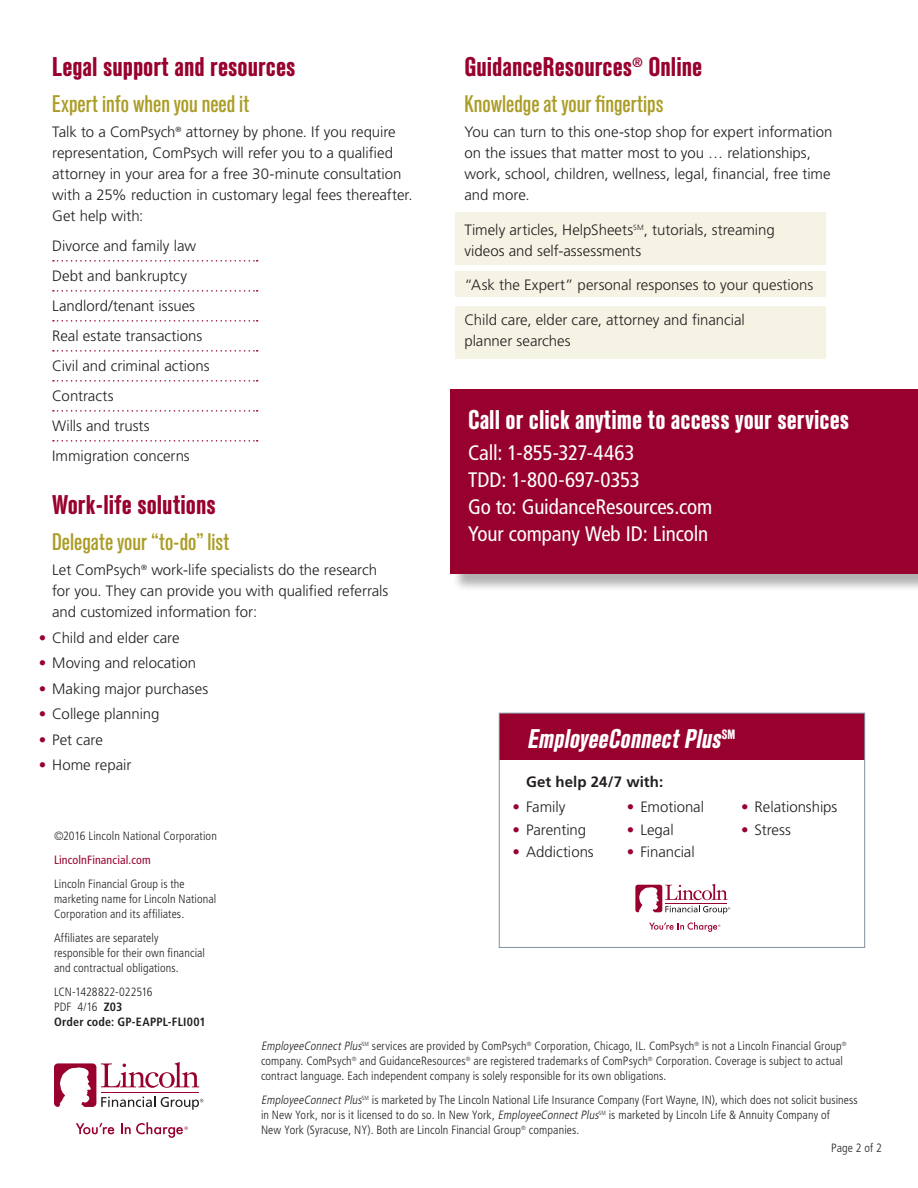
<style>
.page{position:relative;width:918px;height:1188px;background:#fff}
.page>*{position:absolute;margin:0;border:0;box-sizing:border-box;transform-origin:0 0}
.FLI_Subhead_1_Standa{font:700 condensed 27px "Standard CT";color:#98012d}
.CTA_head_Standard_Co{font:700 condensed 27px "Standard CT";color:#fff}
.t1{font:italic 700 condensed 27px "Standard CT";color:#fff}
.Subhead_2_Standard_M{font:500 condensed 24px "Standard CT";color:#aa9c25}
.CTA_body_Frutiger_Co{font:condensed 21px/27px "Frutiger LT Std";letter-spacing:-.005em;color:#fff}
.Body_Main{font:300 15px/21px "Frutiger LT Std";letter-spacing:-.005em;color:#231f20}
.BULLET_1{font:300 15px/21px "Frutiger LT Std";color:#231f20}
.Body_Main-2{font:700 15px "Frutiger LT Std";letter-spacing:.005em;color:#231f20}
._1__Disclosure__8_10{font:300 condensed 12px/15px "Frutiger LT Std";letter-spacing:.01em;color:#231f20}
.Codes_Frutiger_Lt_Co{font:300 condensed 12px/15px "Frutiger LT Std";letter-spacing:.01em;color:#231f20}
.Codes_Frutiger_Lt_Co-2{font:700 condensed 12px/15px "Frutiger LT Std";letter-spacing:.015em;color:#231f20}
.Codes_Frutiger_Lt_Co-3{font:condensed 12px "Frutiger LT Std";letter-spacing:.01em;color:#98012d}
.Page_Numbers_Frutige{font:300 condensed 12px "Frutiger LT Std";letter-spacing:.01em;color:#231f20}
.s1{color:#98012d}
.s2{font-weight:300}
.s3{font-style:italic}
</style>
<div class="page">
<svg style="left:76px;top:1123px;width:38px;height:11px"></svg>
<svg style="left:54px;top:1062px;width:149px;height:48px"></svg>
<svg style="left:121px;top:1122px;width:67px;height:16px"></svg>
<div style="left:452px;top:391px;width:466px;height:201px;background:#231f20;opacity:.35"></div>
<div style="left:450px;top:389px;width:468px;height:185px;background:#98012d"></div>
<div style="left:455px;top:212px;width:371px;height:53px;background:#f5f3e4"></div>
<div style="left:455px;top:272px;width:371px;height:25px;background:#f5f3e4"></div>
<div style="left:455px;top:306px;width:371px;height:52px;background:#f5f3e4"></div>
<svg style="left:53px;top:260px;width:205px;height:2px"></svg>
<svg style="left:53px;top:290px;width:205px;height:2px"></svg>
<svg style="left:53px;top:320px;width:205px;height:2px"></svg>
<svg style="left:53px;top:350px;width:205px;height:2px"></svg>
<svg style="left:53px;top:380px;width:205px;height:2px"></svg>
<svg style="left:53px;top:410px;width:205px;height:2px"></svg>
<svg style="left:53px;top:440px;width:205px;height:2px"></svg>
<div style="left:499px;top:713px;width:366px;height:47px;background:#98012d"></div>
<div style="left:499px;top:713px;width:366px;height:235px;border:1px solid #84919e"></div>
<svg style="left:635px;top:884px;width:95px;height:30px"></svg>
<svg style="left:649px;top:922px;width:71px;height:10px"></svg>
<p class="FLI_Subhead_1_Standa" style="left:52px;top:51px;width:245px">Legal support and resources</p>
<p class="Subhead_2_Standard_M" style="left:52px;top:89px;width:199px">Expert info when you need it</p>
<p class="Body_Main" style="left:52px;top:122px;width:362px">Talk to a ComPsych<sup>®</sup> attorney by phone. If you require representation, ComPsych will refer you to a qualified attorney in your area for a free 30-minute consultation with a 25% reduction in customary legal fees thereafter.<br>Get help with:</p>
<p class="BULLET_1" style="left:52px;top:236px;width:145px">Divorce and family law</p>
<p class="BULLET_1" style="left:52px;top:266px;width:136px">Debt and bankruptcy</p>
<p class="BULLET_1" style="left:52px;top:296px;width:144px">Landlord/tenant issues</p>
<p class="BULLET_1" style="left:52px;top:326px;width:152px">Real estate transactions</p>
<p class="BULLET_1" style="left:52px;top:356px;width:159px">Civil and criminal actions</p>
<p class="BULLET_1" style="left:52px;top:386px;width:63px">Contracts</p>
<p class="BULLET_1" style="left:52px;top:416px;width:99px">Wills and trusts</p>
<p class="BULLET_1" style="left:52px;top:446px;width:139px">Immigration concerns</p>
<p class="FLI_Subhead_1_Standa" style="left:52px;top:489px;width:165px">Work-life solutions</p>
<p class="Subhead_2_Standard_M" style="left:52px;top:527px;width:179px">Delegate your “to-do” list</p>
<p class="Body_Main" style="left:52px;top:560px;width:338px">Let ComPsych<sup>®</sup> work-life specialists do the research for you. They can provide you with qualified referrals and customized information for:</p>
<p class="Body_Main" style="left:39px;top:627px;width:142px"><span class="s1">•</span> Child and elder care</p>
<p class="Body_Main" style="left:39px;top:653px;width:159px"><span class="s1">•</span> Moving and relocation</p>
<p class="Body_Main" style="left:39px;top:678px;width:171px"><span class="s1">•</span> Making major purchases</p>
<p class="Body_Main" style="left:39px;top:704px;width:122px"><span class="s1">•</span> College planning</p>
<p class="Body_Main" style="left:39px;top:729px;width:66px"><span class="s1">•</span> Pet care</p>
<p class="Body_Main" style="left:39px;top:755px;width:94px"><span class="s1">•</span> Home repair</p>
<p class="Codes_Frutiger_Lt_Co" style="left:54px;top:829px;width:164px">©2016 Lincoln National Corporation</p>
<p class="Codes_Frutiger_Lt_Co-3" style="left:54px;top:853px;width:98px">LincolnFinancial.com</p>
<p class="Codes_Frutiger_Lt_Co" style="left:54px;top:877px;width:164px">Lincoln Financial Group is the marketing name for Lincoln National<br>Corporation and its affiliates.</p>
<p class="Codes_Frutiger_Lt_Co" style="left:54px;top:931px;width:153px">Affiliates are separately responsible for their own financial and contractual obligations.</p>
<p class="Codes_Frutiger_Lt_Co-2" style="left:54px;top:984px;width:153px"><span class="s2">LCN-1428822-022516<br>PDF 4/16</span> Z03<br>Order code: GP-EAPPL-FLI001</p>
<p class="FLI_Subhead_1_Standa" style="left:464px;top:51px;width:239px">GuidanceResources<sup>®</sup> Online</p>
<p class="Subhead_2_Standard_M" style="left:464px;top:89px;width:201px">Knowledge at your fingertips</p>
<p class="Body_Main" style="left:464px;top:122px;width:370px">You can turn to this one-stop shop for expert information on the issues that matter most to you … relationships, work, school, children, wellness, legal, financial, free time and more.</p>
<p class="BULLET_1" style="left:464px;top:219px;width:312px">Timely articles, HelpSheets<sup>SM</sup>, tutorials, streaming videos and self-assessments</p>
<p class="BULLET_1" style="left:464px;top:275px;width:350px">“Ask the Expert” personal responses to your questions</p>
<p class="BULLET_1" style="left:464px;top:309px;width:282px">Child care, elder care, attorney and financial planner searches</p>
<p class="CTA_head_Standard_Co" style="left:468px;top:404px;width:383px">Call or click anytime to access your services</p>
<p class="CTA_body_Frutiger_Co" style="left:468px;top:439px;width:246px">Call: 1-855-327-4463<br>TDD: 1-800-697-0353<br>Go to: GuidanceResources.com<br>Your company Web ID: Lincoln</p>
<p class="t1" style="left:527px;top:723px;width:210px">EmployeeConnectPlus<sup>S</sup> <sup>M</sup></p>
<p class="Body_Main-2" style="left:526px;top:773px;width:139px">Get help 24/7 with:</p>
<p class="Body_Main" style="left:513px;top:797px;width:54px"><span class="s1">•</span> Family</p>
<p class="Body_Main" style="left:513px;top:819px;width:75px"><span class="s1">•</span> Parenting</p>
<p class="Body_Main" style="left:513px;top:842px;width:83px"><span class="s1">•</span> Addictions</p>
<p class="Body_Main" style="left:627px;top:797px;width:79px"><span class="s1">•</span> Emotional</p>
<p class="Body_Main" style="left:627px;top:819px;width:48px"><span class="s1">•</span> Legal</p>
<p class="Body_Main" style="left:627px;top:842px;width:69px"><span class="s1">•</span> Financial</p>
<p class="Body_Main" style="left:741px;top:797px;width:98px"><span class="s1">•</span> Relationships</p>
<p class="Body_Main" style="left:741px;top:819px;width:51px"><span class="s1">•</span> Stress</p>
<p class="_1__Disclosure__8_10" style="left:261px;top:1039px;width:587px"><span class="s3">EmployeeConnectPlus</span><sup>SM</sup> services are provided by ComPsych<sup>®</sup> Corporation, Chicago, IL. ComPsych<sup>®</sup> is not a Lincoln Financial Group<sup>® </sup>company. ComPsych<sup>®</sup> and GuidanceResources<sup>®</sup> are registered trademarks of ComPsych<sup>®</sup> Corporation. Coverage is subject to actual contract language. Each independent company is solely responsible for its own obligations.</p>
<p class="_1__Disclosure__8_10" style="left:261px;top:1093px;width:598px"><span class="s3">EmployeeConnectPlus</span><sup>SM</sup> is marketed by The Lincoln National Life Insurance Company (Fort Wayne, IN), which does not solicit business in New York, nor is it licensed to do so. In New York, <span class="s3">EmployeeConnectPlus</span><sup>SM</sup> is marketed by Lincoln Life &amp; Annuity Company of<br>New York (Syracuse, NY). Both are Lincoln Financial Group<sup>®</sup> companies.</p>
<p class="Page_Numbers_Frutige" style="left:831px;top:1141px;width:52px">Page 2 of 2</p>
</div>
